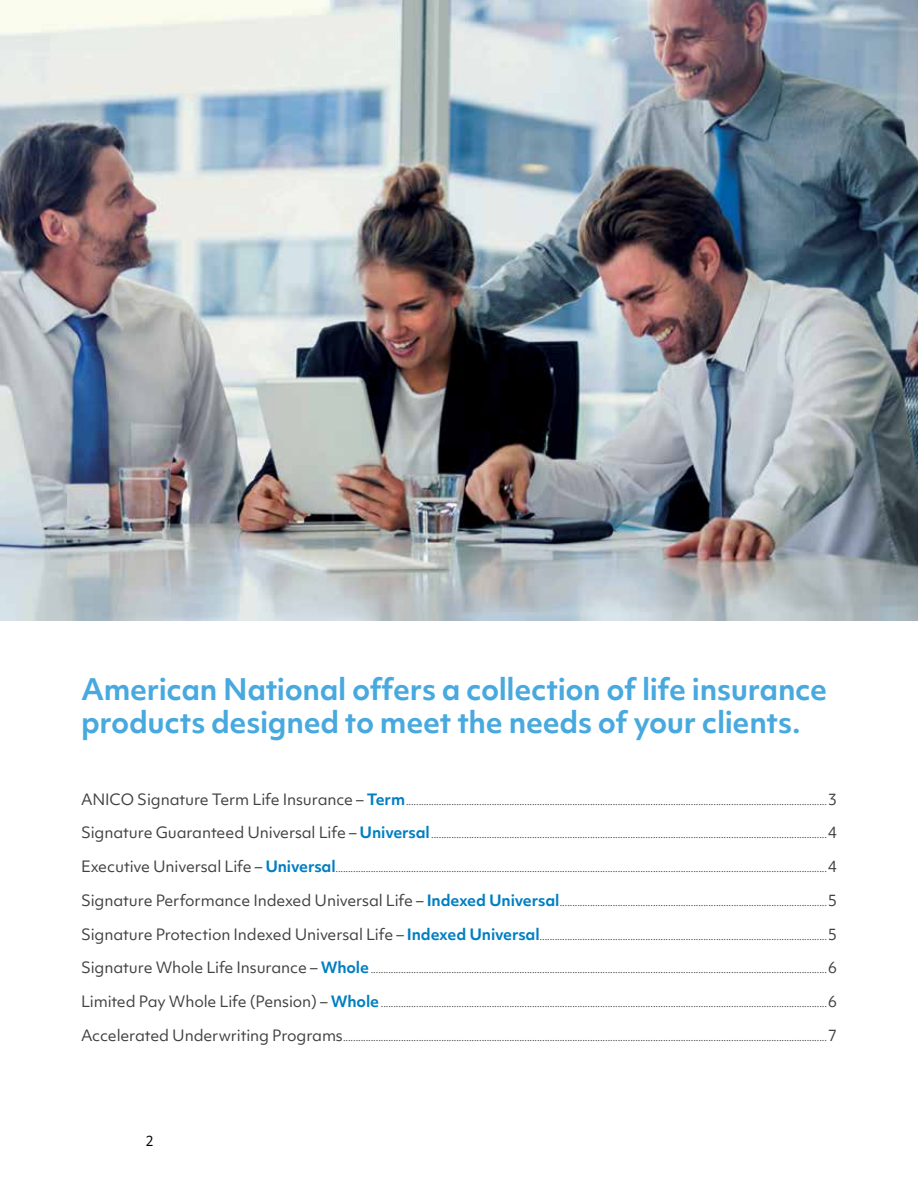
<style>
.page{position:relative;width:918px;height:1188px;background:#fff}
.page>*{position:absolute;margin:0;border:0;box-sizing:border-box;transform-origin:0 0}
.t1{font:700 28.5px/33px "Objektiv Mk 1";letter-spacing:-.01em;color:#48a9df}
.t2{font:13.5px "Objektiv Mk 1";color:#000}
.t3{font:9px "Objektiv Mk 1";color:#414042}
.s1{font-size:15px}
.s2{font-weight:700;font-size:15px;color:#007ec1}
</style>
<div class="page">
<img style="left:0;top:0;width:918px;height:621px">
<h1 class="t1" style="left:81px;top:672px;width:748px">American National offers a collection of life insurance products designed to meet the needs of your clients.</h1>
<p class="t3" style="left:81px;top:795px;width:757px"><span class="s1">ANICO Signature Term Life Insurance –</span> <span class="s2">Term</span>.......................................................................................................................................................................<span class="s1">3</span></p>
<p class="t3" style="left:81px;top:829px;width:757px"><span class="s1">Signature Guaranteed Universal Life –</span> <span class="s2">Universal</span> .............................................................................................................................................................<span class="s1">4</span></p>
<p class="t3" style="left:81px;top:863px;width:757px"><span class="s1">Executive Universal Life –</span> <span class="s2">Universal</span>...................................................................................................................................................................................................<span class="s1">4</span></p>
<p class="t3" style="left:81px;top:896px;width:757px"><span class="s1">Signature Performance Indexed Universal Life –</span> <span class="s2">Indexed Universal</span>..........................................................................................................<span class="s1">5</span></p>
<p class="t3" style="left:81px;top:930px;width:757px"><span class="s1">Signature Protection Indexed Universal Life –</span> <span class="s2">Indexed Universal</span>..................................................................................................................<span class="s1">5</span></p>
<p class="t3" style="left:81px;top:964px;width:757px"><span class="s1">Signature Whole Life Insurance –</span> <span class="s2">Whole</span> .....................................................................................................................................................................................<span class="s1">6</span></p>
<p class="t3" style="left:81px;top:998px;width:757px"><span class="s1">Limited Pay Whole Life (Pension) –</span> <span class="s2">Whole</span> .................................................................................................................................................................................<span class="s1">6</span></p>
<p class="t3" style="left:81px;top:1031px;width:757px"><span class="s1">Accelerated Underwriting Programs</span>................................................................................................................................................................................................<span class="s1">7</span></p>
<h2 class="t2" style="left:146px;top:1131px;width:10px">2</h2>
</div>
